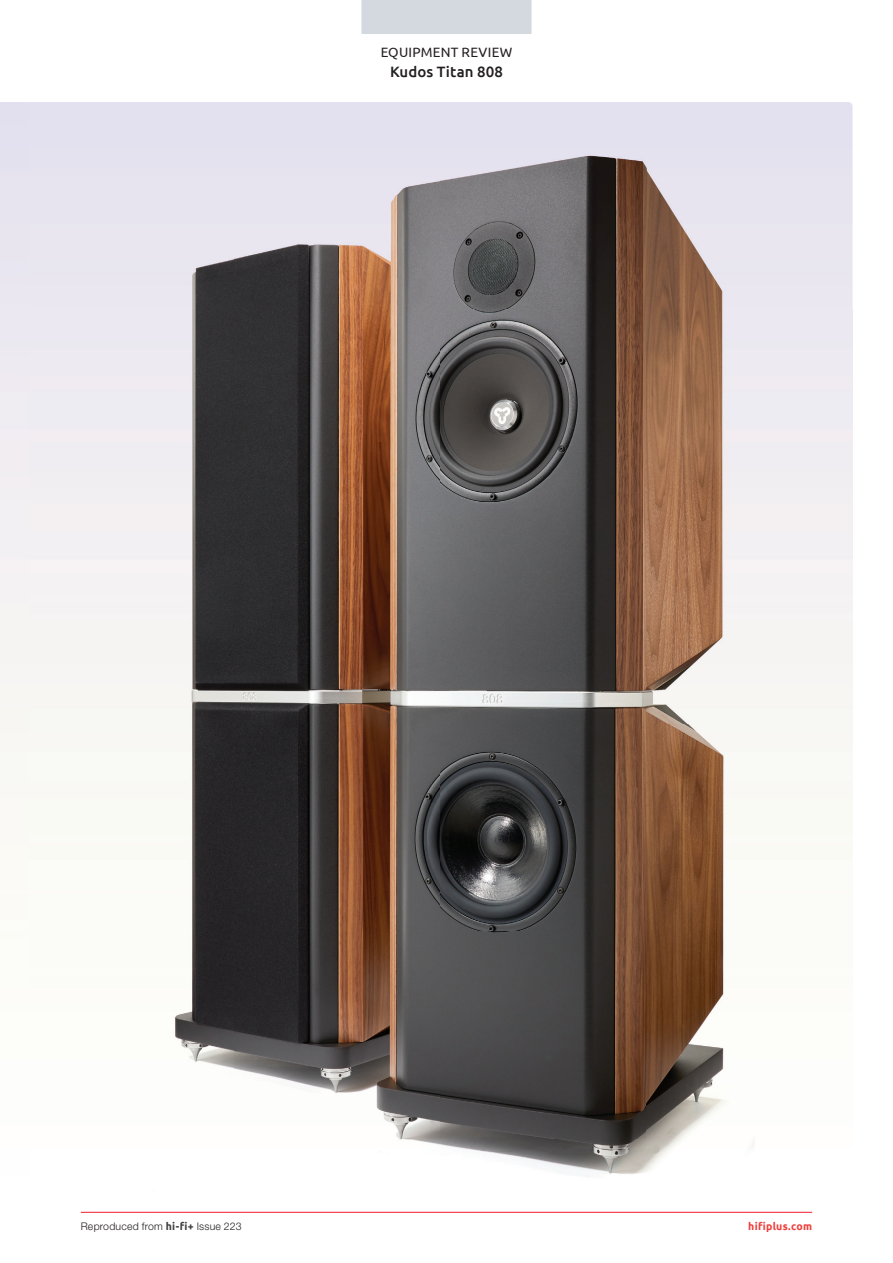
<style>
.page{position:relative;width:893px;height:1263px;background:#fff}
.page>*{position:absolute;margin:0;border:0;box-sizing:border-box;transform-origin:0 0}
.t1{font:500 15px "Ubuntu";letter-spacing:.005em;color:#231f20}
.t2{font:13.5px "Ubuntu";letter-spacing:.02em;color:#231f20}
.t3{font:300 10.5px "Helvetica Neue LT Std";letter-spacing:.02em;color:#231f20}
.t4{font:700 10.5px "Ubuntu";letter-spacing:.025em;color:#ee3e3a}
.s1{font-family:"Ubuntu";font-weight:700;color:#3e3e3f}
</style>
<div class="page">
<img style="left:0;top:102px;width:852px;height:1075px">
<img style="left:455px;top:12px;width:398px;height:105px">
<img style="left:852px;top:116px;width:1px;height:683px">
<img style="left:828px;top:1002px;width:24px;height:175px">
<div style="left:361px;top:0;width:170px;height:34px;background:#d4d9df"></div>
<hr style="left:81px;top:1212px;width:731px;height:1px;background:#ee1b2d">
<p class="t2" style="left:381px;top:44px;width:133px">EQUIPMENT REVIEW</p>
<h1 class="t1" style="left:390px;top:62px;width:114px">Kudos Titan 808</h1>
<p class="t3" style="left:81px;top:1219px;width:162px">Reproduced from <span class="s1">hi-fi+</span> Issue 223</p>
<p class="t4" style="left:748px;top:1219px;width:65px">hifiplus.com</p>
</div>
